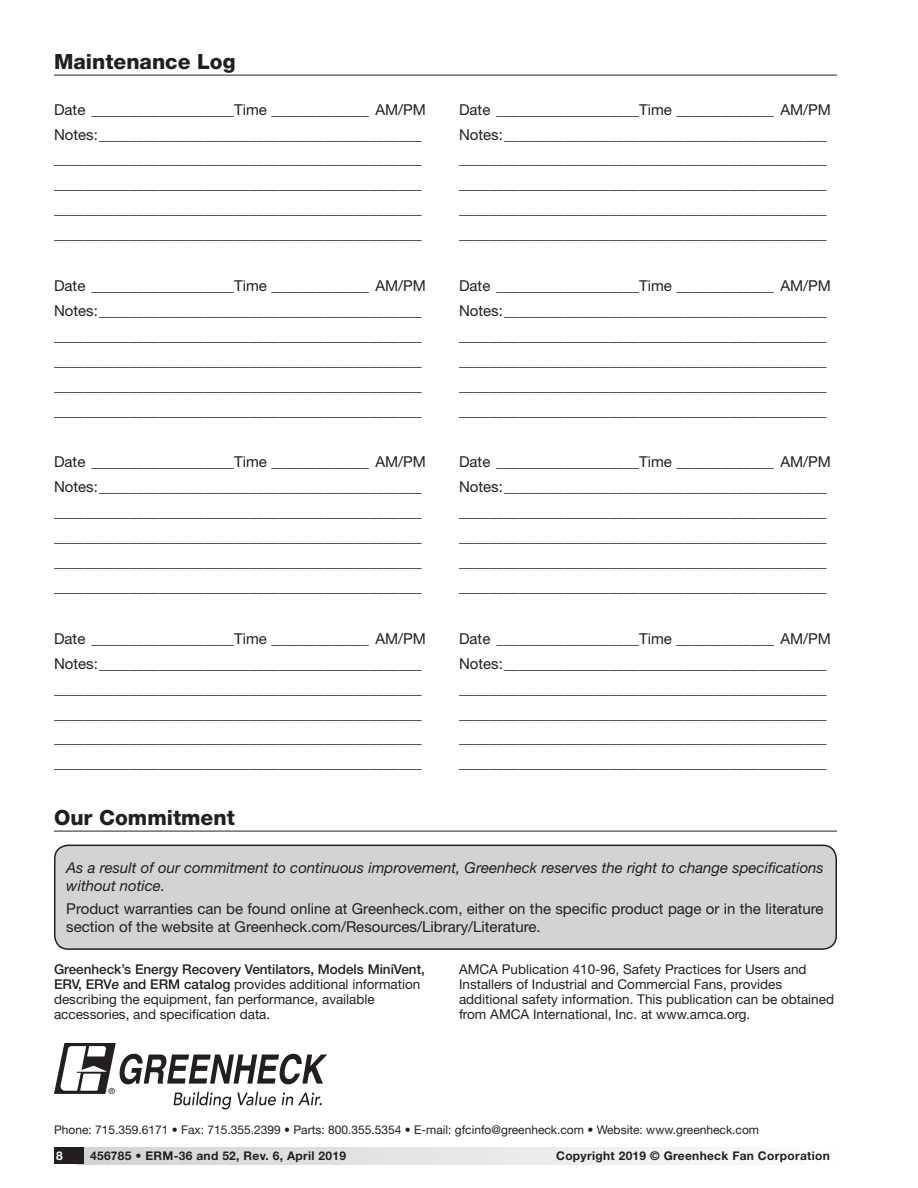
<style>
.page{position:relative;width:918px;height:1188px;background:#fff}
.page>*{position:absolute;margin:0;border:0;box-sizing:border-box;transform-origin:0 0}
.t1{font:800 21px "Helvetica Neue LT Std";color:#231f20}
.t2{font:15px/24.9px "Helvetica Neue LT Std";color:#231f20}
.t3{font:italic 15px/18px "Helvetica Neue LT Std";color:#231f20}
.t4{font:13.5px/15px "Helvetica Neue LT Std";color:#231f20}
.t5{font:12px "Helvetica Neue LT Std";color:#231f20}
.t6{font:700 12px "Helvetica Neue LT Std";letter-spacing:.025em;color:#231f20}
.t7{font:700 12px "Helvetica Neue LT Std";color:#fff}
.t8{font:8.25px "Helvetica";color:#231f20}
.s1{font-weight:500}
.s2{font-weight:500;font-style:italic}
</style>
<div class="page">
<div style="left:77px;top:1148px;width:760px;height:16px;background:linear-gradient(to right,#d1d2d4,#fcfcfc)"></div>
<div style="left:54px;top:1148px;width:30px;height:16px;background:#231f20"></div>
<div style="left:55px;top:845px;width:781px;height:104px;background:#d1d3d4;border-radius:13px"></div>
<div style="left:54px;top:845px;width:783px;height:105px;border:2px solid #231f20;border-radius:13px"></div>
<svg style="left:54px;top:1043px;width:273px;height:67px"></svg>
<hr style="left:54px;top:830px;width:783px;height:2px;background:#6d6e70">
<hr style="left:54px;top:74px;width:783px;height:2px;background:#6d6e70">
<h1 class="t1" style="left:54px;top:54px;width:183px">Maintenance Log</h1>
<p class="t2" style="left:54px;top:98px;width:373px">Date ___________________Time _____________ AM/PM Notes: ___________________________________________ _________________________________________________ _________________________________________________ _________________________________________________ _________________________________________________</p>
<p class="t2" style="left:54px;top:275px;width:373px">Date ___________________Time _____________ AM/PM Notes: ___________________________________________ _________________________________________________ _________________________________________________ _________________________________________________ _________________________________________________</p>
<p class="t2" style="left:54px;top:451px;width:373px">Date ___________________Time _____________ AM/PM Notes: ___________________________________________ _________________________________________________ _________________________________________________ _________________________________________________ _________________________________________________</p>
<p class="t2" style="left:54px;top:627px;width:373px">Date ___________________Time _____________ AM/PM Notes: ___________________________________________ _________________________________________________ _________________________________________________ _________________________________________________ _________________________________________________</p>
<h1 class="t1" style="left:54px;top:810px;width:182px">Our Commitment</h1>
<p class="t2" style="left:459px;top:98px;width:373px">Date ___________________Time _____________ AM/PM Notes: ___________________________________________ _________________________________________________ _________________________________________________ _________________________________________________ _________________________________________________</p>
<p class="t2" style="left:459px;top:275px;width:373px">Date ___________________Time _____________ AM/PM Notes: ___________________________________________ _________________________________________________ _________________________________________________ _________________________________________________ _________________________________________________</p>
<p class="t2" style="left:459px;top:451px;width:373px">Date ___________________Time _____________ AM/PM Notes: ___________________________________________ _________________________________________________ _________________________________________________ _________________________________________________ _________________________________________________</p>
<p class="t2" style="left:459px;top:627px;width:373px">Date ___________________Time _____________ AM/PM Notes: ___________________________________________ _________________________________________________ _________________________________________________ _________________________________________________ _________________________________________________</p>
<p class="t3" style="left:66px;top:859px;width:759px">As a result of our commitment to continuous improvement, Greenheck reserves the right to change specifications without notice.</p>
<p class="t2" style="left:66px;top:901px;width:759px;line-height:18px">Product warranties can be found online at Greenheck.com, either on the specific product page or in the literature section of the website at Greenheck.com/Resources/Library/Literature.</p>
<p class="t4" style="left:54px;top:963px;width:372px"><span class="s1">Greenheck’s Energy Recovery Ventilators, Models MiniVent, ERV, ERV</span><span class="s2">e</span> <span class="s1">and ERM catalog</span> provides additional information describing the equipment, fan performance, available accessories, and specification data.</p>
<p class="t4" style="left:459px;top:963px;width:377px">AMCA Publication 410-96, Safety Practices for Users and Installers of Industrial and Commercial Fans, provides additional safety information. This publication can be obtained from AMCA International, Inc. at www.amca.org.</p>
<p class="t8" style="left:109px;top:1088px;width:8px">®</p>
<p class="t5" style="left:54px;top:1125px;width:707px">Phone: 715.359.6171 • Fax: 715.355.2399 • Parts: 800.355.5354 • E-mail: gfcinfo@greenheck.com • Website: www.greenheck.com</p>
<p class="t7" style="left:56px;top:1152px;width:8px">8</p>
<p class="t6" style="left:90px;top:1152px;width:258px">456785 • ERM-36 and 52, Rev. 6, April 2019</p>
<p class="t6" style="left:556px;top:1152px;width:275px">Copyright 2019 © Greenheck Fan Corporation</p>
</div>
